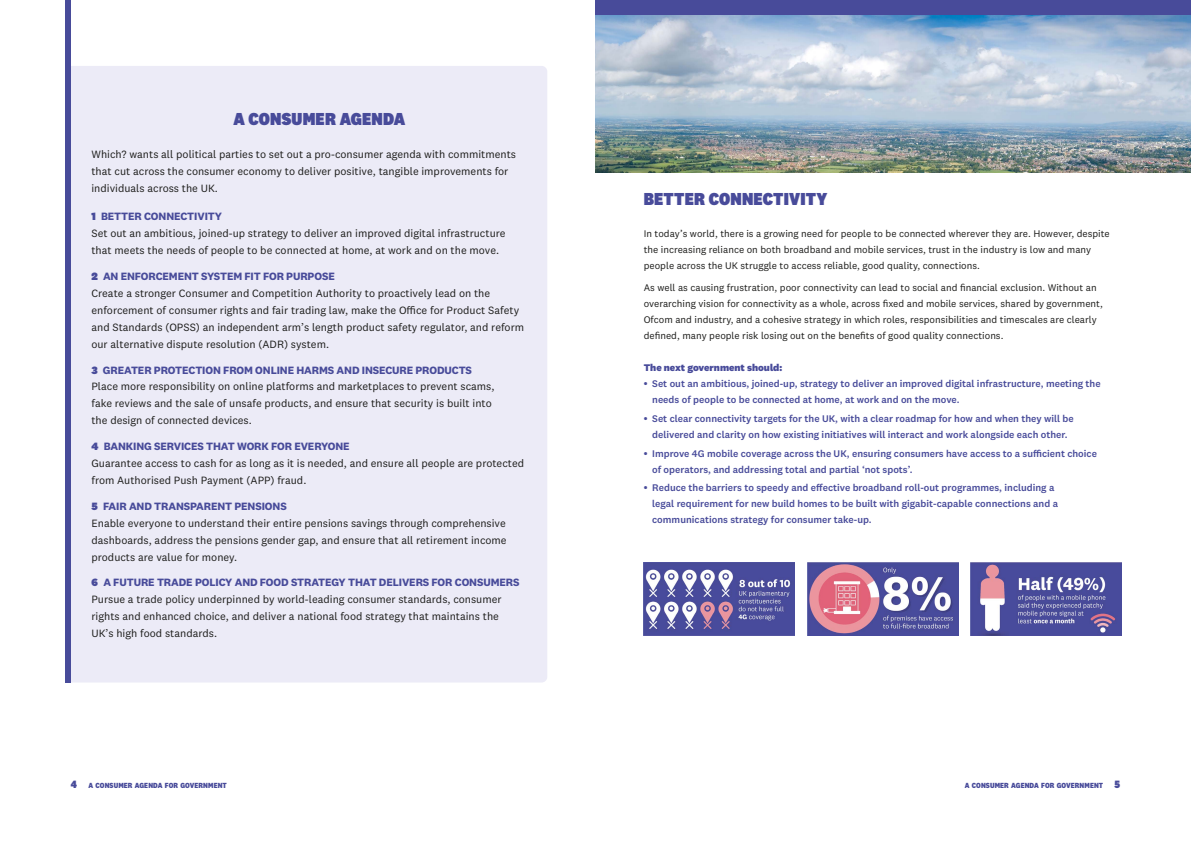
<style>
.page{position:relative;width:1191px;height:842px;background:#fff}
.page>*{position:absolute;margin:0;border:0;box-sizing:border-box;transform-origin:0 0}
.t1{font:900 18px "National 2 Narrow";letter-spacing:.01em;color:#484b9a}
.t2{font:11px/17px "National 2";color:#1d1d1b}
.t3{font:500 10px/16px "National 2";color:#484b9a}
.t4{font:10px/16px "National 2";color:#1d1d1b}
.t5{font:800 10px "National 2";color:#484b9a}
.t6{font:800 7.7px "National 2 Narrow";letter-spacing:.015em;color:#484b9a}
.s1{font-weight:900;color:#484b9a}
.s2{font-weight:700;color:#484b9a}
.s3{font-weight:900;font-size:11px}
</style>
<div class="page">
<div style="left:66px;top:66px;width:481px;height:616px;background:#ecebf7;border-radius:6px"></div>
<img style="left:595px;top:14px;width:596px;height:159px">
<div style="left:65px;top:0;width:6px;height:682px;background:#484b9a"></div>
<img style="left:644px;top:562px;width:151px;height:74px">
<img style="left:807px;top:562px;width:151px;height:74px">
<img style="left:970px;top:562px;width:151px;height:74px">
<div style="left:595px;top:0;width:596px;height:14px;background:#484b9a"></div>
<h1 class="t1" style="left:233px;top:108px;width:173px">A CONSUMER AGENDA</h1>
<p class="t2" style="left:91px;top:146px;width:426px">Which? wants all political parties to set out a pro-consumer agenda with commitments that cut across the consumer economy to deliver positive, tangible improvements for individuals across the UK.</p>
<p class="t2" style="left:91px;top:208px;width:415px"><span class="s1">1</span> <span class="s2">BETTER CONNECTIVITY<br></span>Set out an ambitious, joined-up strategy to deliver an improved digital infrastructure that meets the needs of people to be connected at home, at work and on the move.</p>
<p class="t2" style="left:91px;top:268px;width:434px"><span class="s1">2</span> <span class="s2">AN ENFORCEMENT SYSTEM FIT FOR PURPOSE<br></span>Create a stronger Consumer and Competition Authority to proactively lead on the enforcement of consumer rights and fair trading law, make the Office for Product Safety and Standards (OPSS) an independent arm’s length product safety regulator, and reform our alternative dispute resolution (ADR) system.</p>
<p class="t2" style="left:91px;top:361px;width:404px"><span class="s1">3</span> <span class="s2">GREATER PROTECTION FROM ONLINE HARMS AND INSECURE PRODUCTS </span>Place more responsibility on online platforms and marketplaces to prevent scams, fake reviews and the sale of unsafe products, and ensure that security is built into the design of connected devices.</p>
<p class="t2" style="left:91px;top:438px;width:434px"><span class="s1">4</span> <span class="s2">BANKING SERVICES THAT WORK FOR EVERYONE<br></span>Guarantee access to cash for as long as it is needed, and ensure all people are protected from Authorised Push Payment (APP) fraud.</p>
<p class="t2" style="left:91px;top:497px;width:417px"><span class="s1">5</span> <span class="s2">FAIR AND TRANSPARENT PENSIONS<br></span>Enable everyone to understand their entire pensions savings through comprehensive dashboards, address the pensions gender gap, and ensure that all retirement income products are value for money.</p>
<p class="t2" style="left:91px;top:574px;width:429px"><span class="s1">6</span> <span class="s2">A FUTURE TRADE POLICY AND FOOD STRATEGY THAT DELIVERS FOR CONSUMERS </span>Pursue a trade policy underpinned by world-leading consumer standards, consumer rights and enhanced choice, and deliver a national food strategy that maintains the UK’s high food standards.</p>
<h1 class="t1" style="left:643px;top:188px;width:185px">BETTER CONNECTIVITY</h1>
<p class="t4" style="left:643px;top:226px;width:467px">In today’s world, there is a growing need for people to be connected wherever they are. However, despite the increasing reliance on both broadband and mobile services, trust in the industry is low and many people across the UK struggle to access reliable, good quality, connections.</p>
<p class="t4" style="left:643px;top:279px;width:460px">As well as causing frustration, poor connectivity can lead to social and financial exclusion. Without an overarching vision for connectivity as a whole, across fixed and mobile services, shared by government, Ofcom and industry, and a cohesive strategy in which roles, responsibilities and timescales are clearly defined, many people risk losing out on the benefits of good quality connections.</p>
<p class="t5" style="left:643px;top:361px;width:140px">The next government should:</p>
<p class="t3" style="left:652px;top:375px;width:450px;text-indent:-8px">• Set out an ambitious, joined-up, strategy to deliver an improved digital infrastructure, meeting the needs of people to be connected at home, at work and on the move.</p>
<p class="t3" style="left:643px;top:410px;width:431px;text-align:center">• Set clear connectivity targets for the UK, with a clear roadmap for how and when they will be delivered and clarity on how existing initiatives will interact and work alongside each other.</p>
<p class="t3" style="left:652px;top:445px;width:446px;text-indent:-8px">• Improve 4G mobile coverage across the UK, ensuring consumers have access to a sufficient choice of operators, and addressing total and partial ‘not spots’.</p>
<p class="t3" style="left:652px;top:480px;width:407px;text-indent:-8px">• Reduce the barriers to speedy and effective broadband roll-out programmes, including a legal requirement for new build homes to be built with gigabit-capable connections and a communications strategy for consumer take-up.</p>
<p class="t6" style="left:71px;top:781px;width:157px"><span class="s3">4</span> A CONSUMER AGENDA FOR GOVERNMENT</p>
<p class="t6" style="left:964px;top:781px;width:157px">A CONSUMER AGENDA FOR GOVERNMENT <span class="s3">5</span></p>
</div>
